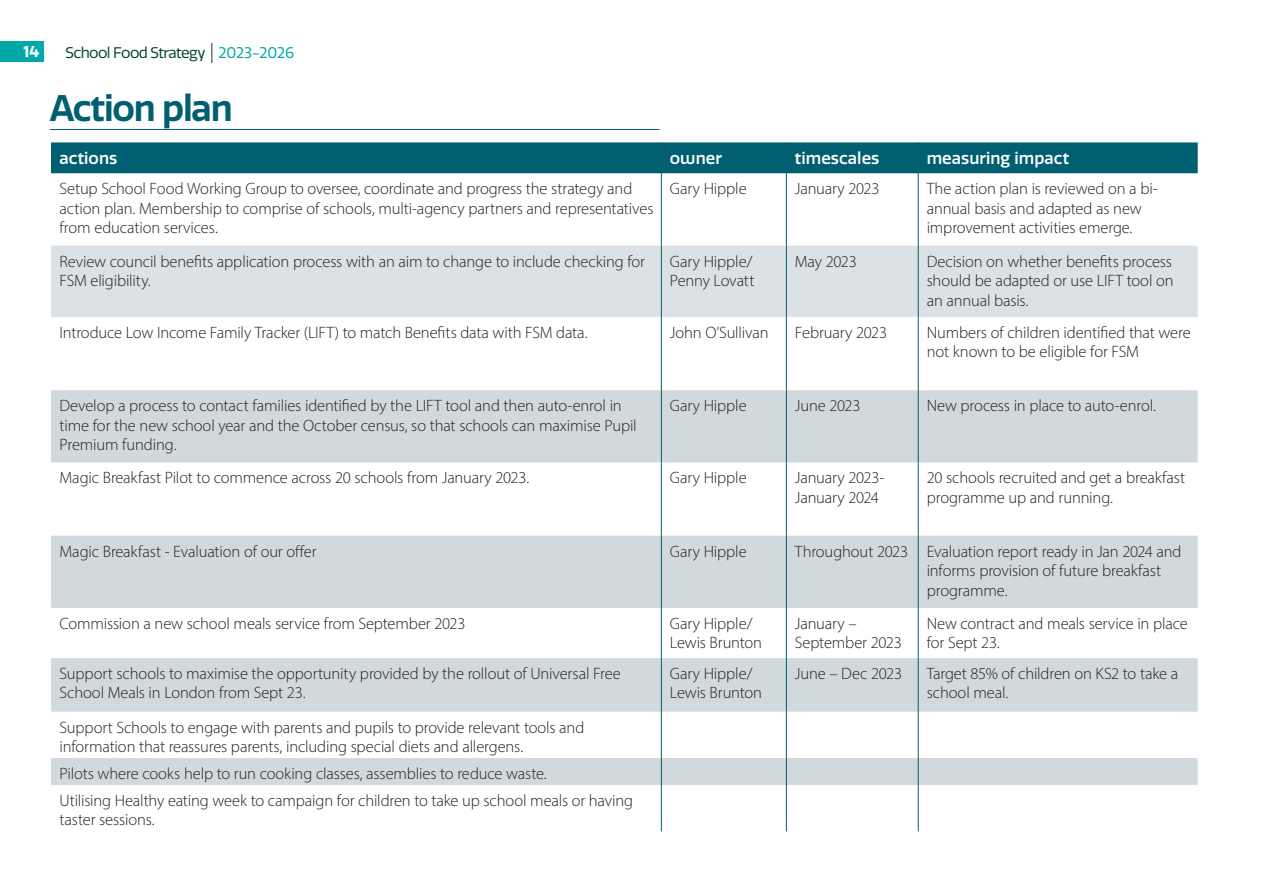
<style>
.page{position:relative;width:1263px;height:893px;background:#fff}
.page>*{position:absolute;margin:0;border:0;box-sizing:border-box;transform-origin:0 0}
.t1{font:600 36px "Quatro";letter-spacing:-.035em;color:#005f70}
.t2{font:300 16.5px/19.5px "Myriad Pro";letter-spacing:-.01em;color:#231f20}
.t3{font:500 16.5px "Quatro";letter-spacing:.005em;color:#fff}
.t4{font:700 15.3px "Quatro";color:#fff}
.t5{font:15px "Quatro";letter-spacing:-.04em;color:#054437}
.s1{color:#00a9a7}
</style>
<div class="page">
<div style="left:0;top:41px;width:43px;height:20px;background:#00a9a7"></div>
<hr style="left:211px;top:43px;width:2px;height:20px;background:#627a6e">
<div style="left:51px;top:142px;width:1147px;height:31px;background:#005f70"></div>
<div style="left:51px;top:246px;width:1147px;height:71px;background:#dbe1e4"></div>
<svg style="left:51px;top:390px;width:1147px;height:395px;fill:#d2d9dc"></svg>
<hr style="left:661px;top:142px;width:1px;height:31px;background:#005f70">
<hr style="left:786px;top:142px;width:1px;height:31px;background:#005f70">
<hr style="left:918px;top:142px;width:1px;height:31px;background:#005f70">
<hr style="left:661px;top:173px;width:1px;height:73px;background:#005f70">
<hr style="left:786px;top:173px;width:1px;height:73px;background:#005f70">
<hr style="left:918px;top:173px;width:1px;height:73px;background:#005f70">
<hr style="left:661px;top:246px;width:1px;height:71px;background:#005f70">
<hr style="left:786px;top:246px;width:1px;height:71px;background:#005f70">
<hr style="left:918px;top:246px;width:1px;height:71px;background:#005f70">
<hr style="left:661px;top:317px;width:1px;height:73px;background:#005f70">
<hr style="left:786px;top:317px;width:1px;height:73px;background:#005f70">
<hr style="left:918px;top:317px;width:1px;height:73px;background:#005f70">
<hr style="left:661px;top:390px;width:1px;height:72px;background:#005f70">
<hr style="left:786px;top:390px;width:1px;height:72px;background:#005f70">
<hr style="left:918px;top:390px;width:1px;height:72px;background:#005f70">
<hr style="left:661px;top:462px;width:1px;height:74px;background:#005f70">
<hr style="left:786px;top:462px;width:1px;height:74px;background:#005f70">
<hr style="left:918px;top:462px;width:1px;height:74px;background:#005f70">
<hr style="left:661px;top:536px;width:1px;height:72px;background:#005f70">
<hr style="left:786px;top:536px;width:1px;height:72px;background:#005f70">
<hr style="left:918px;top:536px;width:1px;height:72px;background:#005f70">
<hr style="left:661px;top:608px;width:1px;height:50px;background:#005f70">
<hr style="left:786px;top:608px;width:1px;height:50px;background:#005f70">
<hr style="left:918px;top:608px;width:1px;height:50px;background:#005f70">
<hr style="left:661px;top:658px;width:1px;height:54px;background:#005f70">
<hr style="left:786px;top:658px;width:1px;height:54px;background:#005f70">
<hr style="left:918px;top:658px;width:1px;height:54px;background:#005f70">
<hr style="left:661px;top:712px;width:1px;height:46px;background:#005f70">
<hr style="left:786px;top:712px;width:1px;height:46px;background:#005f70">
<hr style="left:918px;top:712px;width:1px;height:46px;background:#005f70">
<svg style="left:661px;top:758px;width:1px;height:27px"></svg>
<svg style="left:786px;top:758px;width:1px;height:27px"></svg>
<svg style="left:918px;top:758px;width:1px;height:27px"></svg>
<hr style="left:661px;top:785px;width:1px;height:46px;background:#005f70">
<hr style="left:786px;top:785px;width:1px;height:46px;background:#005f70">
<hr style="left:918px;top:785px;width:1px;height:46px;background:#005f70">
<hr style="left:50px;top:129px;width:609px;height:1px;background:#005f70">
<p class="t4" style="left:24px;top:43px;width:17px">14</p>
<p class="t5" style="left:65px;top:45px;width:230px">School Food Strategy <span class="s1">2023-2026</span></p>
<h1 class="t1" style="left:50px;top:87px;width:184px">Action plan</h1>
<p class="t3" style="left:60px;top:148px;width:59px">actions</p>
<p class="t3" style="left:670px;top:148px;width:54px">owner</p>
<p class="t3" style="left:795px;top:148px;width:86px">timescales</p>
<p class="t3" style="left:927px;top:148px;width:144px">measuring impact</p>
<p class="t2" style="left:60px;top:179px;width:595px">Setup School Food Working Group to oversee, coordinate and progress the strategy and action plan. Membership to comprise of schools, multi-agency partners and representatives from education services.</p>
<p class="t2" style="left:670px;top:179px;width:78px">Gary Hipple</p>
<p class="t2" style="left:795px;top:179px;width:86px">January 2023</p>
<p class="t2" style="left:927px;top:179px;width:233px">The action plan is reviewed on a bi&shy;annual basis and adapted as new improvement activities emerge.</p>
<p class="t2" style="left:60px;top:251px;width:587px">Review council benefits application process with an aim to change to include checking for<br>FSM eligibility.</p>
<p class="t2" style="left:670px;top:251px;width:86px">Gary Hipple/<br>Penny Lovatt</p>
<p class="t2" style="left:795px;top:251px;width:63px">May 2023</p>
<p class="t2" style="left:927px;top:251px;width:248px;text-align:justify">Decision on whether benefits process should be adapted or use LIFT tool on an annual basis.</p>
<p class="t2" style="left:60px;top:323px;width:530px">Introduce Low Income Family Tracker (LIFT) to match Benefits data with FSM data.</p>
<p class="t2" style="left:670px;top:323px;width:100px">John O’Sullivan</p>
<p class="t2" style="left:795px;top:323px;width:94px">February 2023</p>
<p class="t2" style="left:927px;top:323px;width:265px">Numbers of children identified that were not known to be eligible for FSM</p>
<p class="t2" style="left:60px;top:396px;width:579px">Develop a process to contact families identified by the LIFT tool and then auto-enrol in time for the new school year and the October census, so that schools can maximise Pupil<br>Premium funding.</p>
<p class="t2" style="left:670px;top:396px;width:78px">Gary Hipple</p>
<p class="t2" style="left:795px;top:396px;width:67px">June 2023</p>
<p class="t2" style="left:927px;top:396px;width:231px">New process in place to auto-enrol.</p>
<p class="t2" style="left:60px;top:468px;width:471px">Magic Breakfast Pilot to commence across 20 schools from January 2023.</p>
<p class="t2" style="left:670px;top:468px;width:78px">Gary Hipple</p>
<p class="t2" style="left:795px;top:468px;width:91px">January 2023-<br>January 2024</p>
<p class="t2" style="left:927px;top:468px;width:260px">20 schools recruited and get a breakfast programme up and running.</p>
<p class="t2" style="left:60px;top:541px;width:259px">Magic Breakfast - Evaluation of our offer</p>
<p class="t2" style="left:670px;top:541px;width:78px">Gary Hipple</p>
<p class="t2" style="left:927px;top:541px;width:256px;text-indent:-132px">Throughout 2023 Evaluation report ready in Jan 2024 and informs provision of future breakfast programme.</p>
<p class="t2" style="left:60px;top:613px;width:407px">Commission a new school meals service from September 2023</p>
<p class="t2" style="left:670px;top:613px;width:94px">Gary Hipple/<br>Lewis Brunton</p>
<p class="t2" style="left:795px;top:613px;width:108px">January –<br>September 2023</p>
<p class="t2" style="left:927px;top:613px;width:263px">New contract and meals service in place for Sept 23.</p>
<p class="t2" style="left:60px;top:664px;width:563px">Support schools to maximise the opportunity provided by the rollout of Universal Free<br>School Meals in London from Sept 23.</p>
<p class="t2" style="left:670px;top:664px;width:94px">Gary Hipple/<br>Lewis Brunton</p>
<p class="t2" style="left:795px;top:664px;width:109px">June – Dec 2023</p>
<p class="t2" style="left:927px;top:664px;width:253px">Target 85% of children on KS2 to take a school meal.</p>
<p class="t2" style="left:60px;top:717px;width:526px">Support Schools to engage with parents and pupils to provide relevant tools and information that reassures parents, including special diets and allergens.</p>
<p class="t2" style="left:60px;top:760px;width:575px;line-height:26.8px">Pilots where cooks help to run cooking classes, assemblies to reduce waste.<br>Utilising Healthy eating week to campaign for children to take up school meals or having</p>
<p class="t2" style="left:60px;top:810px;width:97px">taster sessions.</p>
</div>
